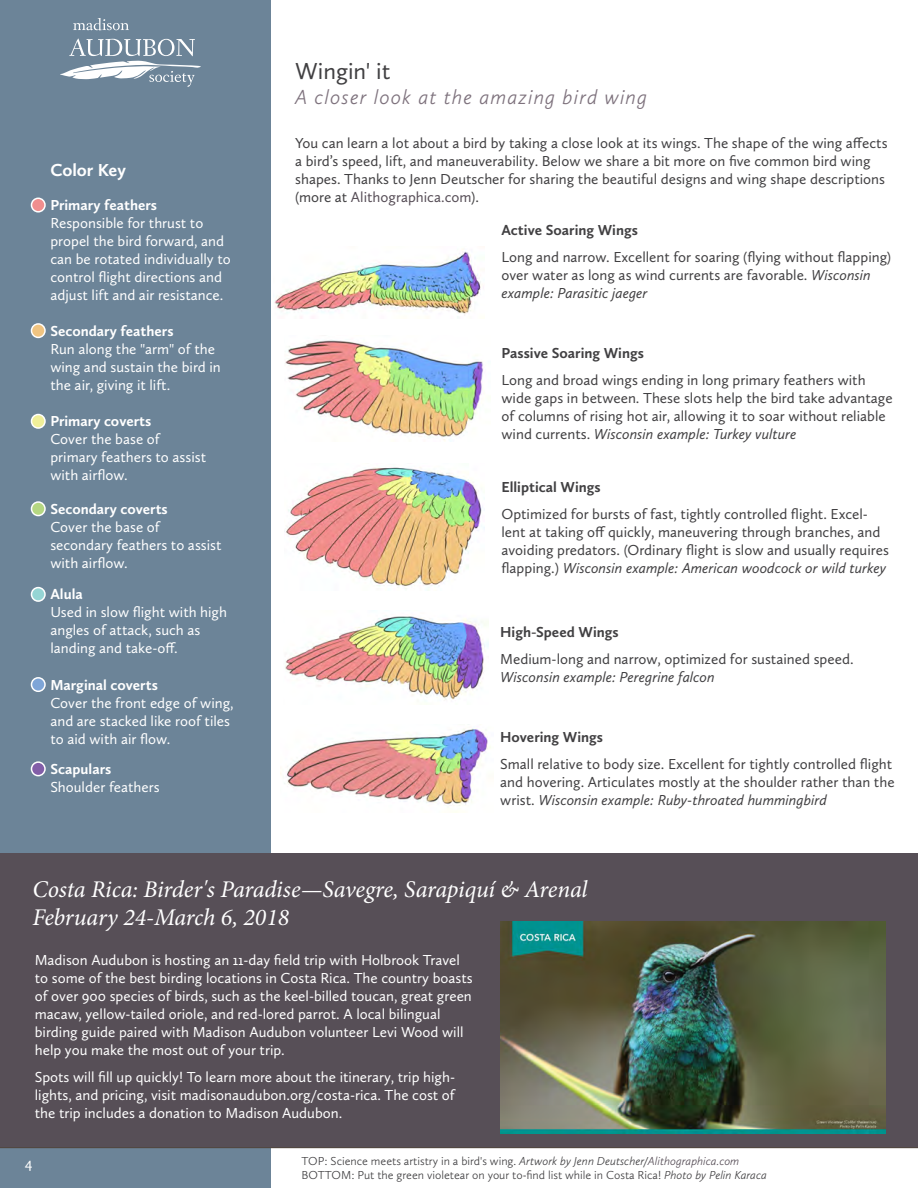
<style>
.page{position:relative;width:918px;height:1188px;background:#fff}
.page>*{position:absolute;margin:0;border:0;box-sizing:border-box;transform-origin:0 0}
.t1{font:italic 24px/28.8px "Minion Pro";letter-spacing:-.01em;color:#fff}
.t2{font:24px "Calluna Sans";color:#414042}
.t3{font:italic 300 21px "Calluna Sans";letter-spacing:.05em;color:#7e727d}
.t4{font:700 18px "Calluna Sans";color:#fff}
.t5{font:15px/18px "Calluna Sans";color:#414042}
.t6{font:15px/18px "Calluna Sans";color:#fff}
.t7{font:700 15px "Calluna Sans";color:#fff}
.t8{font:700 15px "Calluna Sans";color:#414042}
.t9{font:italic 15px "Calluna Sans";color:#414042}
.t10{font:300 12px/14.4px "Calluna Sans";color:#414042}
.s1{color:#574e57}
.s2{font-style:italic}
.s3{font-style:italic;color:#574e57}
</style>
<div class="page">
<div style="left:0;top:0;width:271px;height:1188px;background:#6c8498"></div>
<svg style="left:73px;top:18px;width:56px;height:12px"></svg>
<svg style="left:60px;top:39px;width:141px;height:48px"></svg>
<div style="left:0;top:853px;width:918px;height:295px;background:#574f57"></div>
<hr style="left:0;top:1147px;width:918px;height:1px;background:#52473e">
<img style="left:274px;top:249px;width:210px;height:69px">
<img style="left:285px;top:340px;width:199px;height:102px">
<img style="left:285px;top:616px;width:204px;height:84px">
<img style="left:284px;top:467px;width:200px;height:122px">
<img style="left:280px;top:729px;width:211px;height:83px">
<img style="left:500px;top:921px;width:385px;height:213px">
<div style="left:32px;top:198px;width:13px;height:14px;background:#f08e8e;border-radius:50%"></div>
<div style="left:31px;top:198px;width:15px;height:15px;border:2px solid #fff;border-radius:50%"></div>
<div style="left:32px;top:324px;width:13px;height:13px;background:#f0c481;border-radius:50%"></div>
<div style="left:31px;top:323px;width:15px;height:15px;border:2px solid #fff;border-radius:50%"></div>
<div style="left:32px;top:415px;width:13px;height:13px;background:#f0ef99;border-radius:50%"></div>
<div style="left:31px;top:414px;width:15px;height:15px;border:2px solid #fff;border-radius:50%"></div>
<div style="left:32px;top:502px;width:13px;height:14px;background:#b5d782;border-radius:50%"></div>
<div style="left:31px;top:501px;width:15px;height:15px;border:2px solid #fff;border-radius:50%"></div>
<div style="left:32px;top:588px;width:13px;height:13px;background:#95d5d4;border-radius:50%"></div>
<div style="left:31px;top:587px;width:15px;height:15px;border:2px solid #fff;border-radius:50%"></div>
<div style="left:32px;top:678px;width:13px;height:13px;background:#7ea5d7;border-radius:50%"></div>
<div style="left:31px;top:677px;width:15px;height:15px;border:2px solid #fff;border-radius:50%"></div>
<div style="left:32px;top:762px;width:13px;height:14px;background:#825ea8;border-radius:50%"></div>
<div style="left:31px;top:761px;width:15px;height:15px;border:2px solid #fff;border-radius:50%"></div>
<p class="t4" style="left:50px;top:158px;width:77px">Color Key</p>
<p class="t7" style="left:50px;top:196px;width:108px">Primary feathers</p>
<p class="t6" style="left:50px;top:214px;width:182px">Responsible for thrust to propel the bird forward, and can be rotated individually to control flight directions and adjust lift and air resistance.</p>
<p class="t7" style="left:50px;top:321px;width:125px">Secondary feathers</p>
<p class="t6" style="left:50px;top:340px;width:172px">Run along the "arm" of the wing and sustain the bird in the air, giving it lift.</p>
<p class="t7" style="left:50px;top:412px;width:103px">Primary coverts</p>
<p class="t6" style="left:50px;top:430px;width:157px">Cover the base of primary feathers to assist with airflow.</p>
<p class="t7" style="left:50px;top:500px;width:119px">Secondary coverts</p>
<p class="t6" style="left:50px;top:518px;width:173px">Cover the base of secondary feathers to assist with airflow.</p>
<p class="t7" style="left:50px;top:585px;width:34px">Alula</p>
<p class="t6" style="left:50px;top:603px;width:178px">Used in slow flight with high angles of attack, such as landing and take-off.</p>
<p class="t7" style="left:50px;top:675px;width:109px">Marginal coverts</p>
<p class="t6" style="left:50px;top:693px;width:185px">Cover the front edge of wing, and are stacked like roof tiles to aid with air flow.</p>
<p class="t7" style="left:50px;top:760px;width:63px">Scapulars</p>
<p class="t6" style="left:50px;top:778px;width:111px">Shoulder feathers</p>
<h1 class="t2" style="left:295px;top:56px;width:97px">Wingin' it</h1>
<h2 class="t3" style="left:295px;top:84px;width:354px">A closer look at the amazing bird wing</h2>
<p class="t5" style="left:295px;top:133px;width:594px">You can learn a lot about a bird by taking a close look at its wings. The shape of the wing affects a bird’s speed, lift, and maneuverability. Below we share a bit more on five common bird wing shapes. Thanks to Jenn Deutscher for sharing the beautiful designs and wing shape descriptions (more at <span class="s1">Alithographica.com</span>).</p>
<p class="t8" style="left:502px;top:221px;width:138px">Active Soaring Wings</p>
<p class="t5" style="left:502px;top:248px;width:391px">Long and narrow. Excellent for soaring (flying without flapping) over water as long as wind currents are favorable. <span class="s2">Wisconsin example: Parasitic jaeger</span></p>
<p class="t8" style="left:502px;top:344px;width:144px">Passive Soaring Wings</p>
<p class="t5" style="left:502px;top:371px;width:393px">Long and broad wings ending in long primary feathers with wide gaps in between. These slots help the bird take advantage of columns of rising hot air, allowing it to soar without reliable wind currents. <span class="s2">Wisconsin example: Turkey vulture</span></p>
<p class="t8" style="left:502px;top:478px;width:101px">Elliptical Wings</p>
<p class="t5" style="left:502px;top:505px;width:389px">Optimized for bursts of fast, tightly controlled flight. Excel&shy;lent at taking off quickly, maneuvering through branches, and avoiding predators. (Ordinary flight is slow and usually requires flapping.) <span class="s2">Wisconsin example: American woodcock or wild turkey</span></p>
<p class="t8" style="left:500px;top:622px;width:120px">High-Speed Wings</p>
<p class="t5" style="left:500px;top:649px;width:355px">Medium-long and narrow, optimized for sustained speed.</p>
<p class="t9" style="left:500px;top:667px;width:216px">Wisconsin example: Peregrine falcon</p>
<p class="t8" style="left:500px;top:727px;width:104px">Hovering Wings</p>
<p class="t5" style="left:500px;top:755px;width:396px">Small relative to body size. Excellent for tightly controlled flight and hovering. Articulates mostly at the shoulder rather than the wrist. <span class="s2">Wisconsin example: Ruby-throated hummingbird</span></p>
<h1 class="t1" style="left:33px;top:875px;width:557px">Costa Rica: Birder's Paradise—Savegre, Sarapiquí &amp; Arenal<br>February 24-March 6, 2018</h1>
<p class="t6" style="left:35px;top:951px;width:440px">Madison Audubon is hosting an 11-day field trip with Holbrook Travel to some of the best birding locations in Costa Rica. The country boasts of over 900 species of birds, such as the keel-billed toucan, great green macaw, yellow-tailed oriole, and red-lored parrot. A local bilingual birding guide paired with Madison Audubon volunteer Levi Wood will help you make the most out of your trip.</p>
<p class="t6" style="left:35px;top:1068px;width:422px;text-align:justify">Spots will fill up quickly! To learn more about the itinerary, trip high&shy;lights, and pricing, visit madisonaudubon.org/costa-rica. The cost of the trip includes a donation to Madison Audubon.</p>
<p class="t6" style="left:25px;top:1154px;width:9px">4</p>
<p class="t10" style="left:302px;top:1154px;width:467px">TOP: Science meets artistry in a bird's wing. <span class="s2">Artwork by Jenn Deutscher/</span><span class="s3">Alithographica.com<br></span>BOTTOM: Put the green violetear on your to-find list while in Costa Rica! <span class="s2">Photo by Pelin Karaca</span></p>
</div>
